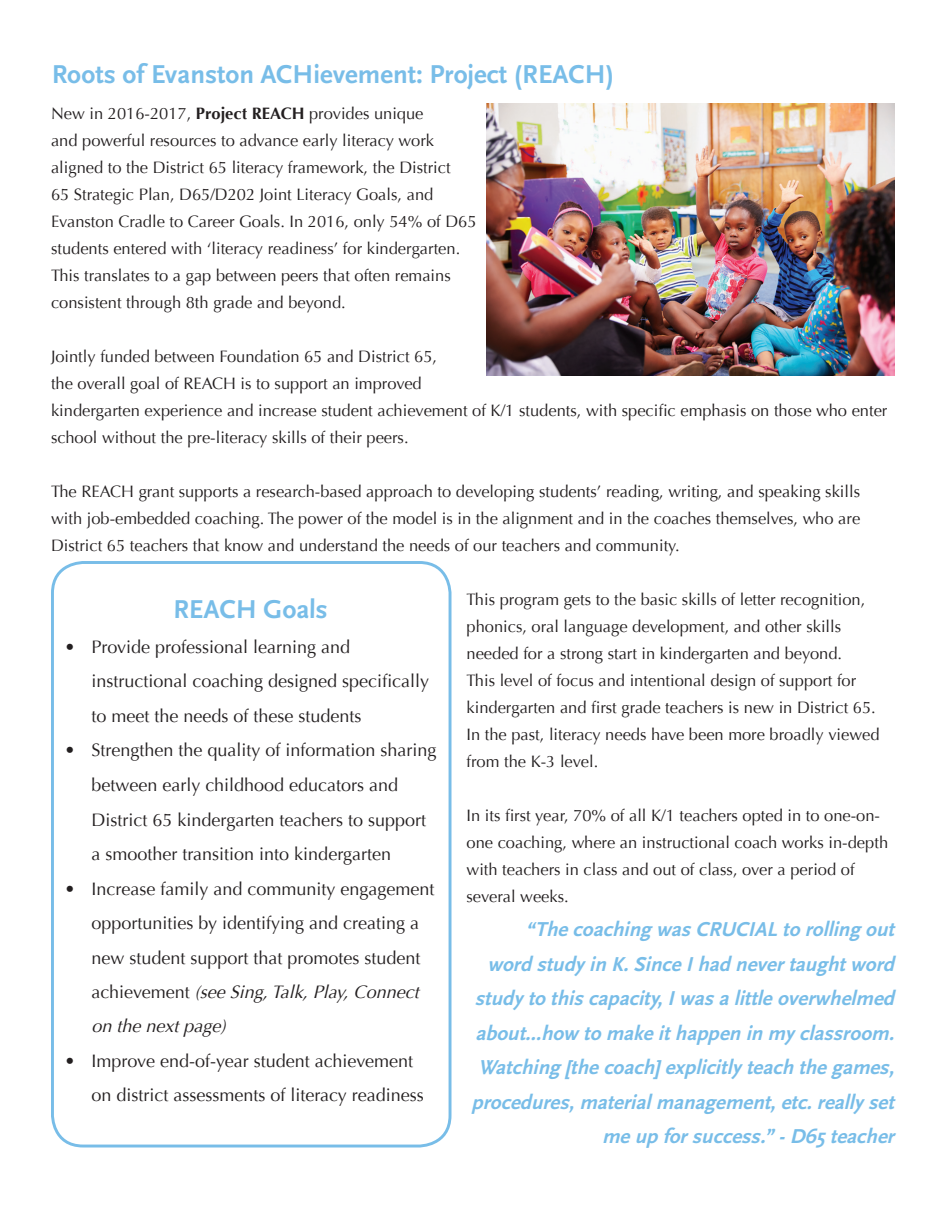
<style>
.page{position:relative;width:945px;height:1215px;background:#fff}
.page>*{position:absolute;margin:0;border:0;box-sizing:border-box;transform-origin:0 0}
.t1{font:700 27px "Scala Sans OT";color:#78bde8}
.t2{font:italic 700 21px/34.5px "Scala Sans OT";color:#78bde8;text-align:right}
.t3{font:18px/34.5px "Optima";color:#231f20}
.t4{font:16.5px/27px "Optima";color:#231f20}
.s1{font-weight:700}
.s2{font-style:italic}
</style>
<div class="page">
<img style="left:487px;top:104px;width:407px;height:271px">
<div style="left:51px;top:561px;width:401px;height:586px;border:3px solid #78bde8;border-radius:31px"></div>
<h1 class="t1" style="left:52px;top:59px;width:564px">Roots of Evanston ACHievement: Project (REACH)</h1>
<p class="t4" style="left:51px;top:100px;width:427px">New in 2016-2017, <span class="s1">Project REACH</span> provides unique<br>and powerful resources to advance early literacy work aligned to the District 65 literacy framework, the District<br>65 Strategic Plan, D65/D202 Joint Literacy Goals, and Evanston Cradle to Career Goals. In 2016, only 54% of D65 students entered with ‘literacy readiness’ for kindergarten.<br>This translates to a gap between peers that often remains consistent through 8th grade and beyond.</p>
<p class="t4" style="left:51px;top:343px;width:838px">Jointly funded between Foundation 65 and District 65,<br>the overall goal of REACH is to support an improved<br>kindergarten experience and increase student achievement of K/1 students, with specific emphasis on those who enter school without the pre-literacy skills of their peers.</p>
<p class="t4" style="left:51px;top:478px;width:811px;text-align:justify">The REACH grant supports a research-based approach to developing students’ reading, writing, and speaking skills with job-embedded coaching. The power of the model is in the alignment and in the coaches themselves, who are District 65 teachers that know and understand the needs of our teachers and community.</p>
<p class="t4" style="left:467px;top:586px;width:415px">This program gets to the basic skills of letter recognition, phonics, oral language development, and other skills needed for a strong start in kindergarten and beyond.<br>This level of focus and intentional design of support for kindergarten and first grade teachers is new in District 65.<br>In the past, literacy needs have been more broadly viewed from the K-3 level.</p>
<h1 class="t1" style="left:173px;top:595px;width:157px">REACH Goals</h1>
<p class="t3" style="left:91px;top:630px;width:339px;text-indent:-27px">• Provide professional learning and instructional coaching designed specifically to meet the needs of these students</p>
<p class="t3" style="left:91px;top:733px;width:347px;text-indent:-27px">• Strengthen the quality of information sharing between early childhood educators and District 65 kindergarten teachers to support a smoother transition into kindergarten</p>
<p class="t3" style="left:91px;top:871px;width:345px;text-indent:-27px">• Increase family and community engagement opportunities by identifying and creating a new student support that promotes student<br>a c h i e v e m e n t <span class="s2">(seeSing,Talk,Play,Connect on thenextpage)</span></p>
<p class="t3" style="left:91px;top:1044px;width:334px;text-indent:-27px">• Improve end-of-year student achievement on district assessments of literacy readiness</p>
<p class="t4" style="left:467px;top:802px;width:423px">In its first year, 70% of all K/1 teachers opted in to one-on&shy;one coaching, where an instructional coach works in-depth with teachers in class and out of class, over a period of several weeks.</p>
<p class="t2" style="left:471px;top:913px;width:430px">“Thecoaching wasCRUCIAL to rolling out word study in K.SinceIhad nevertaughtword study to thiscapacity,Iwasalittleoverwhelmed about...how to makeithappen in my classroom.<br>Watching [thecoach]explicitly teach thegames, procedures,materialmanagement,etc.really set meup forsuccess.”-D65teacher</p>
</div>
